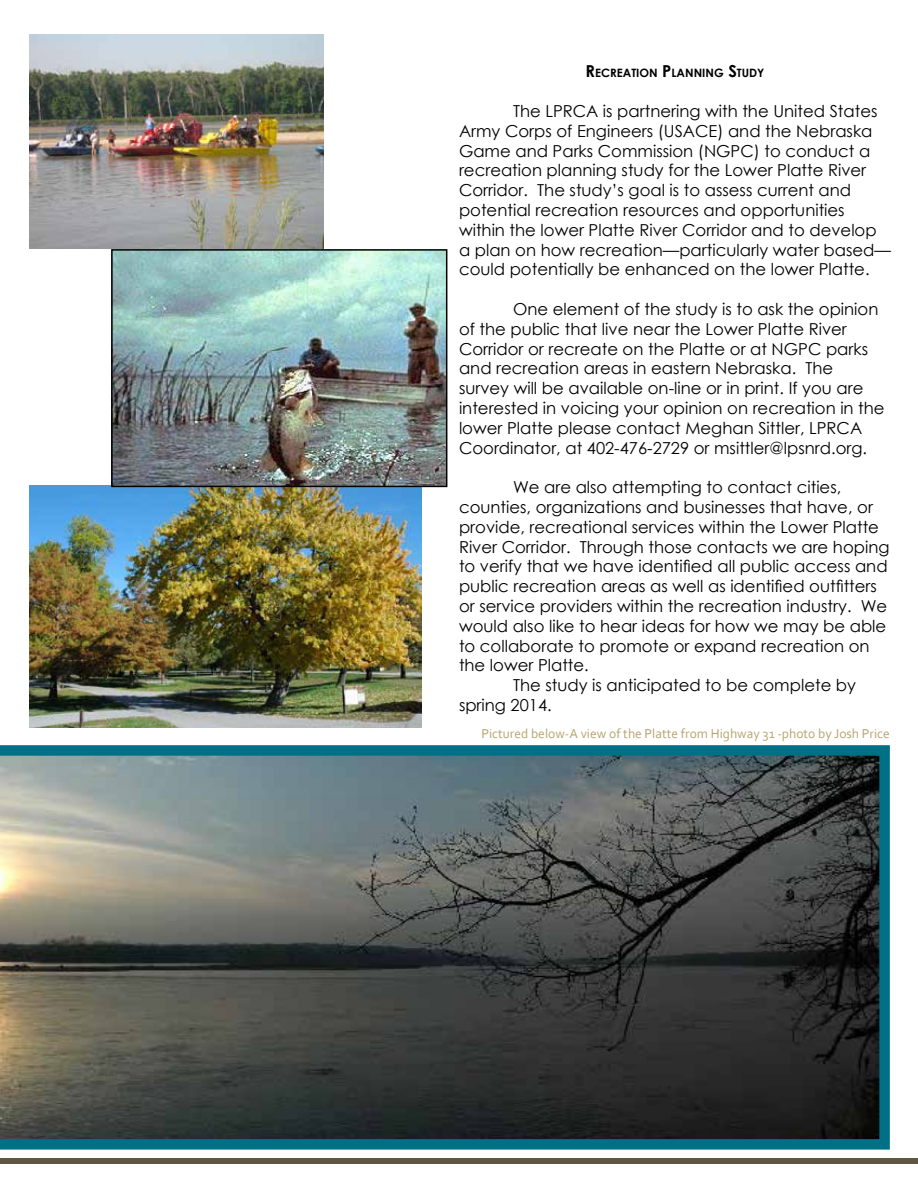
<style>
.page{position:relative;width:918px;height:1188px;background:#fff}
.page>*{position:absolute;margin:0;border:0;box-sizing:border-box;transform-origin:0 0}
.t1{font:16.5px/19.8px "Century Gothic";color:#000}
.t2{font:13.5px "Corbel";color:#b6a46f}
.t3{font:700 11.55px "Century Gothic";color:#000}
.s1{font-size:16.5px}
</style>
<div class="page">
<div style="left:0;top:1158px;width:918px;height:6px;background:#5f5741"></div>
<img style="left:30px;top:34px;width:294px;height:214px">
<img style="left:30px;top:486px;width:391px;height:242px">
<img style="left:114px;top:252px;width:330px;height:232px">
<div style="left:111px;top:249px;width:336px;height:238px;border:2px solid #000"></div>
<svg style="left:0;top:745px;width:890px;height:405px;background:#4c5655"></svg>
<p class="t3" style="left:586px;top:64px;width:180px"><span class="s1">R</span>ECREATION <span class="s1">P</span> LANNING <span class="s1">S</span>TUDY</p>
<p class="t1" style="left:459px;top:101px;width:434px;text-indent:54px">The LPRCA is partnering with the United States Army Corps of Engineers (USACE) and the Nebraska Game and Parks Commission (NGPC) to conduct a recreation planning study for the Lower Platte River Corridor. The study’s goal is to assess current and potential recreation resources and opportunities within the lower Platte River Corridor and to develop a plan on how recreation—particularly water based— could potentially be enhanced on the lower Platte.</p>
<p class="t1" style="left:459px;top:299px;width:427px;text-indent:54px">One element of the study is to ask the opinion of the public that live near the Lower Platte River Corridor or recreate on the Platte or at NGPC parks and recreation areas in eastern Nebraska. The survey will be available on-line or in print. If you are interested in voicing your opinion on recreation in the lower Platte please contact Meghan Sittler, LPRCA Coordinator, at 402-476-2729 or msittler@lpsnrd.org.</p>
<p class="t1" style="left:513px;top:477px;width:330px">We are also attempting to contact cities,</p>
<p class="t1" style="left:459px;top:497px;width:415px">counties, organizations and businesses that have, or</p>
<p class="t1" style="left:459px;top:517px;width:421px">provide, recreational services within the Lower Platte</p>
<p class="t1" style="left:459px;top:536px;width:432px">River Corridor. Through those contacts we are hoping</p>
<p class="t1" style="left:459px;top:556px;width:430px">to verify that we have identified all public access and</p>
<p class="t1" style="left:459px;top:576px;width:420px">public recreation areas as well as identified outfitters</p>
<p class="t1" style="left:459px;top:596px;width:430px">or service providers within the recreation industry. We</p>
<p class="t1" style="left:459px;top:616px;width:429px">would also like to hear ideas for how we may be able</p>
<p class="t1" style="left:459px;top:635px;width:412px">to collaborate to promote or expand recreation on</p>
<p class="t1" style="left:459px;top:655px;width:131px">the lower Platte.</p>
<p class="t1" style="left:513px;top:675px;width:345px">The study is anticipated to be complete by</p>
<p class="t1" style="left:459px;top:695px;width:94px">spring 2014.</p>
<p class="t2" style="left:481px;top:725px;width:410px">Pictured below-A view of the Platte from Highway 31 -photo by Josh Price</p>
</div>
